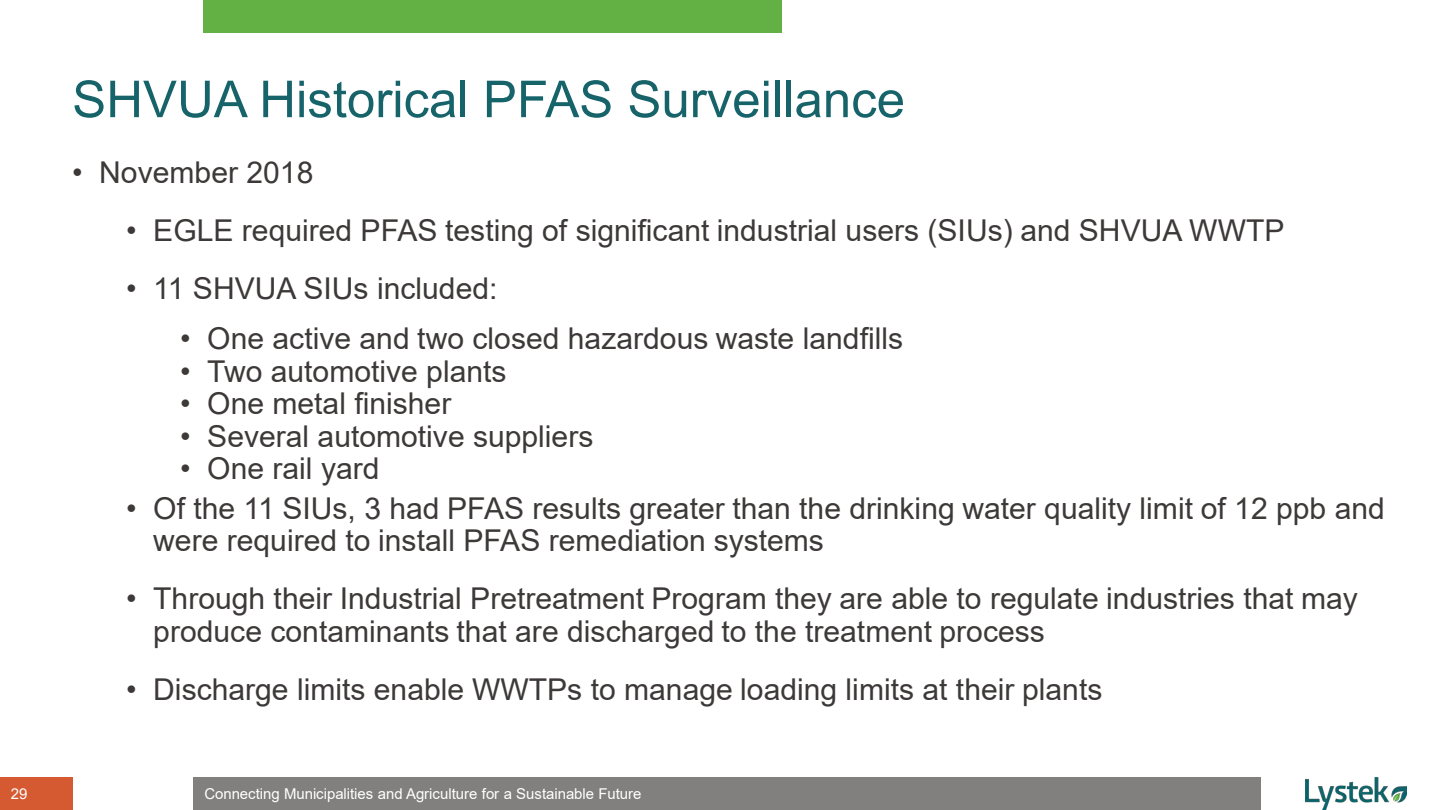
<style>
.page{position:relative;width:1441px;height:810px;background:#fff}
.page>*{position:absolute;margin:0;border:0;box-sizing:border-box;transform-origin:0 0}
.t1{font:51px "Arial";color:#17636a}
.t2{font:30px/32.4px "Arial";color:#3c3938}
.t3{font:15px "Arial";color:#fff}
</style>
<div class="page">
<div style="left:194px;top:778px;width:1067px;height:32px;background:#81807f"></div>
<div style="left:203px;top:0;width:579px;height:33px;background:#63b045"></div>
<div style="left:0;top:778px;width:73px;height:32px;background:#d55a32"></div>
<img style="left:1305px;top:778px;width:100px;height:32px">
<h1 class="t1" style="left:72px;top:80px;width:834px">SHVUA Historical PFAS Surveillance</h1>
<p class="t2" style="left:72px;top:159px;width:243px">• November 2018</p>
<p class="t2" style="left:126px;top:217px;width:1159px">• EGLE required PFAS testing of significant industrial users (SIUs) and SHVUA WWTP</p>
<p class="t2" style="left:126px;top:275px;width:373px">• 11 SHVUA SIUs included:</p>
<p class="t2" style="left:180px;top:325px;width:724px">• One active and two closed hazardous waste landfills</p>
<p class="t2" style="left:180px;top:358px;width:328px">• Two automotive plants</p>
<p class="t2" style="left:180px;top:390px;width:272px">• One metal finisher</p>
<p class="t2" style="left:180px;top:423px;width:414px">• Several automotive suppliers</p>
<p class="t2" style="left:180px;top:455px;width:201px">• One rail yard</p>
<p class="t2" style="left:153px;top:495px;width:1232px;text-indent:-27px">• Of the 11 SIUs, 3 had PFAS results greater than the drinking water quality limit of 12 ppb and were required to install PFAS remediation systems</p>
<p class="t2" style="left:153px;top:585px;width:1206px;text-indent:-27px">• Through their Industrial Pretreatment Program they are able to regulate industries that may produce contaminants that are discharged to the treatment process</p>
<p class="t2" style="left:126px;top:676px;width:977px">• Discharge limits enable WWTPs to manage loading limits at their plants</p>
<p class="t3" style="left:11px;top:789px;width:18px">29</p>
<p class="t3" style="left:204px;top:789px;width:438px">Connecting Municipalities and Agriculture for a Sustainable Future</p>
</div>
